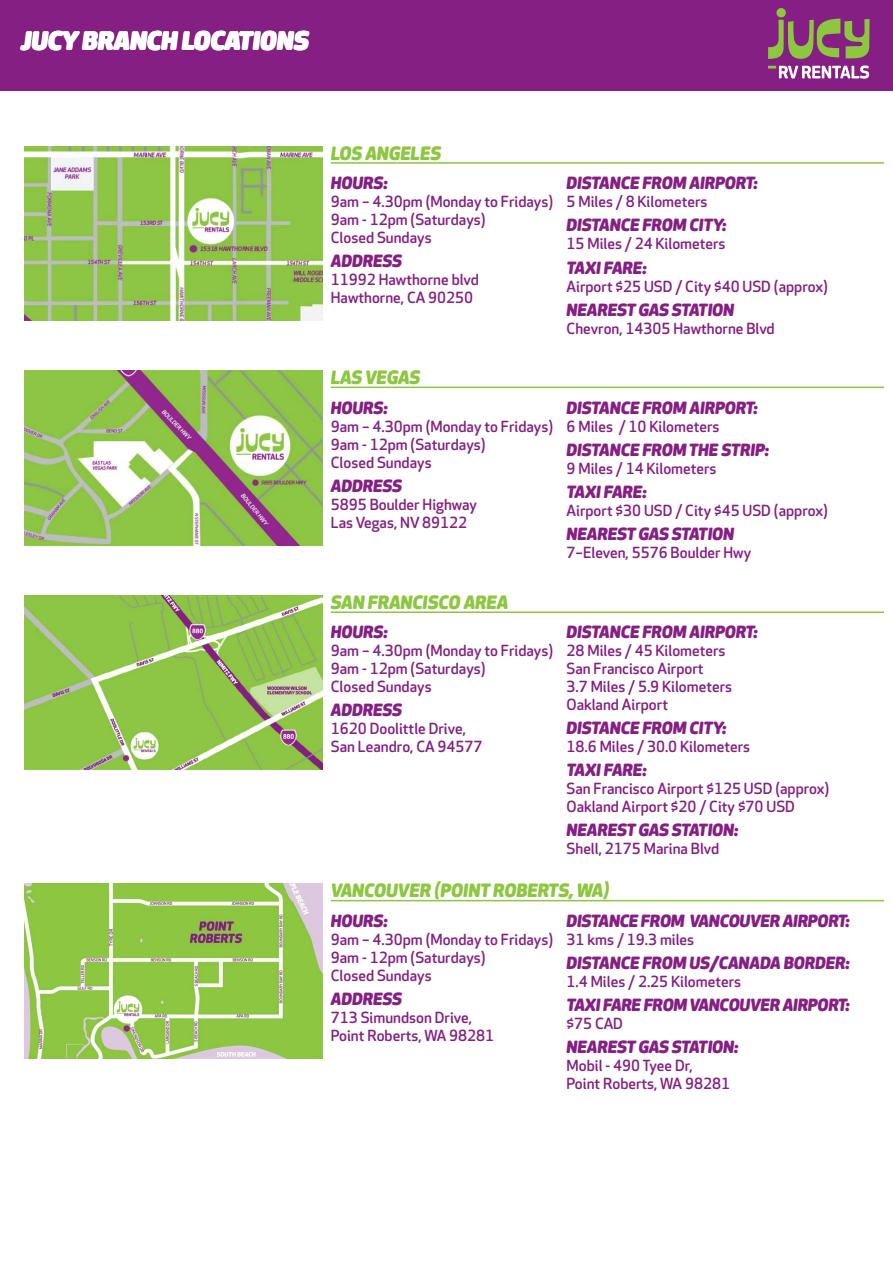
<style>
.page{position:relative;width:893px;height:1263px;background:#fff}
.page>*{position:absolute;margin:0;border:0;box-sizing:border-box;transform-origin:0 0}
.t1{font:italic 900 25.2px "Apex Rounded";color:#fff}
.t2{font:italic 800 18px "Apex Rounded";color:#8dc63f}
.t3{font:italic 800 16.5px "Apex Rounded";color:#851f83}
.t4{font:500 15px/18px "Apex Rounded";color:#851f83}
</style>
<div class="page">
<div style="left:0;top:0;width:893px;height:91px;background:#851f83"></div>
<img style="left:24px;top:146px;width:299px;height:175px">
<hr style="left:331px;top:162px;width:553px;height:2px;background:#8dc63f">
<hr style="left:331px;top:387px;width:553px;height:1px;background:#8dc63f">
<hr style="left:331px;top:611px;width:553px;height:2px;background:#8dc63f">
<hr style="left:331px;top:900px;width:553px;height:1px;background:#8dc63f">
<img style="left:24px;top:371px;width:299px;height:174px">
<img style="left:24px;top:595px;width:299px;height:175px">
<img style="left:24px;top:883px;width:299px;height:175px">
<div style="left:776px;top:8px;width:10px;height:9px;background:#8dc63f;border-radius:50%"></div>
<svg style="left:768px;top:19px;width:102px;height:40px"></svg>
<svg style="left:768px;top:65px;width:101px;height:14px"></svg>
<h1 class="t1" style="left:21px;top:26px;width:289px">JUCY BRANCH LOCATIONS</h1>
<p class="t2" style="left:331px;top:143px;width:112px">LOS ANGELES</p>
<p class="t3" style="left:331px;top:174px;width:58px">HOURS:</p>
<p class="t4" style="left:331px;top:193px;width:224px">9am – 4.30pm (Monday to Fridays)<br>9am - 12pm (Saturdays)<br>Closed Sundays</p>
<p class="t3" style="left:331px;top:252px;width:73px">ADDRESS</p>
<p class="t4" style="left:331px;top:271px;width:150px">11992 Hawthorne blvd<br>Hawthorne, CA 90250</p>
<p class="t2" style="left:331px;top:368px;width:91px">LAS VEGAS</p>
<p class="t3" style="left:331px;top:399px;width:58px">HOURS:</p>
<p class="t4" style="left:331px;top:418px;width:224px">9am – 4.30pm (Monday to Fridays)<br>9am - 12pm (Saturdays)<br>Closed Sundays</p>
<p class="t3" style="left:331px;top:477px;width:73px">ADDRESS</p>
<p class="t4" style="left:331px;top:496px;width:148px">5895 Boulder Highway<br>Las Vegas, NV 89122</p>
<p class="t2" style="left:331px;top:592px;width:179px">SAN FRANCISCO AREA</p>
<p class="t3" style="left:331px;top:623px;width:58px">HOURS:</p>
<p class="t4" style="left:331px;top:642px;width:224px">9am – 4.30pm (Monday to Fridays)<br>9am - 12pm (Saturdays)<br>Closed Sundays</p>
<p class="t3" style="left:331px;top:701px;width:73px">ADDRESS</p>
<p class="t4" style="left:331px;top:720px;width:153px">1620 Doolittle Drive,<br>San Leandro, CA 94577</p>
<p class="t3" style="left:566px;top:174px;width:193px">DISTANCE FROM AIRPORT:</p>
<p class="t4" style="left:566px;top:193px;width:143px">5 Miles / 8 Kilometers</p>
<p class="t3" style="left:566px;top:216px;width:161px">DISTANCE FROM CITY:</p>
<p class="t4" style="left:566px;top:235px;width:161px">15 Miles / 24 Kilometers</p>
<p class="t3" style="left:566px;top:258px;width:82px">TAXI FARE:</p>
<p class="t4" style="left:566px;top:278px;width:263px">Airport $25 USD / City $40 USD (approx)</p>
<p class="t3" style="left:566px;top:300px;width:169px">NEAREST GAS STATION</p>
<p class="t4" style="left:566px;top:320px;width:210px">Chevron, 14305 Hawthorne Blvd</p>
<p class="t3" style="left:566px;top:399px;width:193px">DISTANCE FROM AIRPORT:</p>
<p class="t4" style="left:566px;top:418px;width:154px">6 Miles / 10 Kilometers</p>
<p class="t3" style="left:566px;top:441px;width:204px">DISTANCE FROM THE STRIP:</p>
<p class="t4" style="left:566px;top:460px;width:152px">9 Miles / 14 Kilometers</p>
<p class="t3" style="left:566px;top:483px;width:82px">TAXI FARE:</p>
<p class="t4" style="left:566px;top:502px;width:263px">Airport $30 USD / City $45 USD (approx)</p>
<p class="t3" style="left:566px;top:525px;width:169px">NEAREST GAS STATION</p>
<p class="t4" style="left:566px;top:544px;width:186px">7–Eleven, 5576 Boulder Hwy</p>
<p class="t3" style="left:566px;top:623px;width:193px">DISTANCE FROM AIRPORT:</p>
<p class="t4" style="left:566px;top:642px;width:167px">28 Miles / 45 Kilometers<br>San Francisco Airport<br>3.7 Miles / 5.9 Kilometers<br>Oakland Airport</p>
<p class="t3" style="left:566px;top:719px;width:161px">DISTANCE FROM CITY:</p>
<p class="t4" style="left:566px;top:738px;width:185px">18.6 Miles / 30.0 Kilometers</p>
<p class="t3" style="left:566px;top:761px;width:82px">TAXI FARE:</p>
<p class="t4" style="left:566px;top:780px;width:264px">San Francisco Airport $125 USD (approx)<br>Oakland Airport $20 / City $70 USD</p>
<p class="t3" style="left:566px;top:821px;width:173px">NEAREST GAS STATION:</p>
<p class="t4" style="left:566px;top:840px;width:154px">Shell, 2175 Marina Blvd</p>
<p class="t2" style="left:331px;top:880px;width:280px">VANCOUVER (POINT ROBERTS, WA)</p>
<p class="t3" style="left:331px;top:911px;width:58px">HOURS:</p>
<p class="t4" style="left:331px;top:931px;width:224px">9am – 4.30pm (Monday to Fridays)<br>9am - 12pm (Saturdays)<br>Closed Sundays</p>
<p class="t3" style="left:331px;top:989px;width:73px">ADDRESS</p>
<p class="t4" style="left:331px;top:1009px;width:165px">713 Simundson Drive,<br>Point Roberts, WA 98281</p>
<p class="t3" style="left:566px;top:911px;width:285px">DISTANCE FROM VANCOUVER AIRPORT:</p>
<p class="t4" style="left:566px;top:931px;width:129px">31 kms / 19.3 miles</p>
<p class="t3" style="left:566px;top:953px;width:285px">DISTANCE FROM US/CANADA BORDER:</p>
<p class="t4" style="left:566px;top:973px;width:176px">1.4 Miles / 2.25 Kilometers</p>
<p class="t3" style="left:566px;top:995px;width:285px">TAXI FARE FROM VANCOUVER AIRPORT:</p>
<p class="t4" style="left:566px;top:1015px;width:58px">$75 CAD</p>
<p class="t3" style="left:566px;top:1038px;width:173px">NEAREST GAS STATION:</p>
<p class="t4" style="left:566px;top:1057px;width:165px">Mobil - 490 Tyee Dr,<br>Point Roberts, WA 98281</p>
</div>
